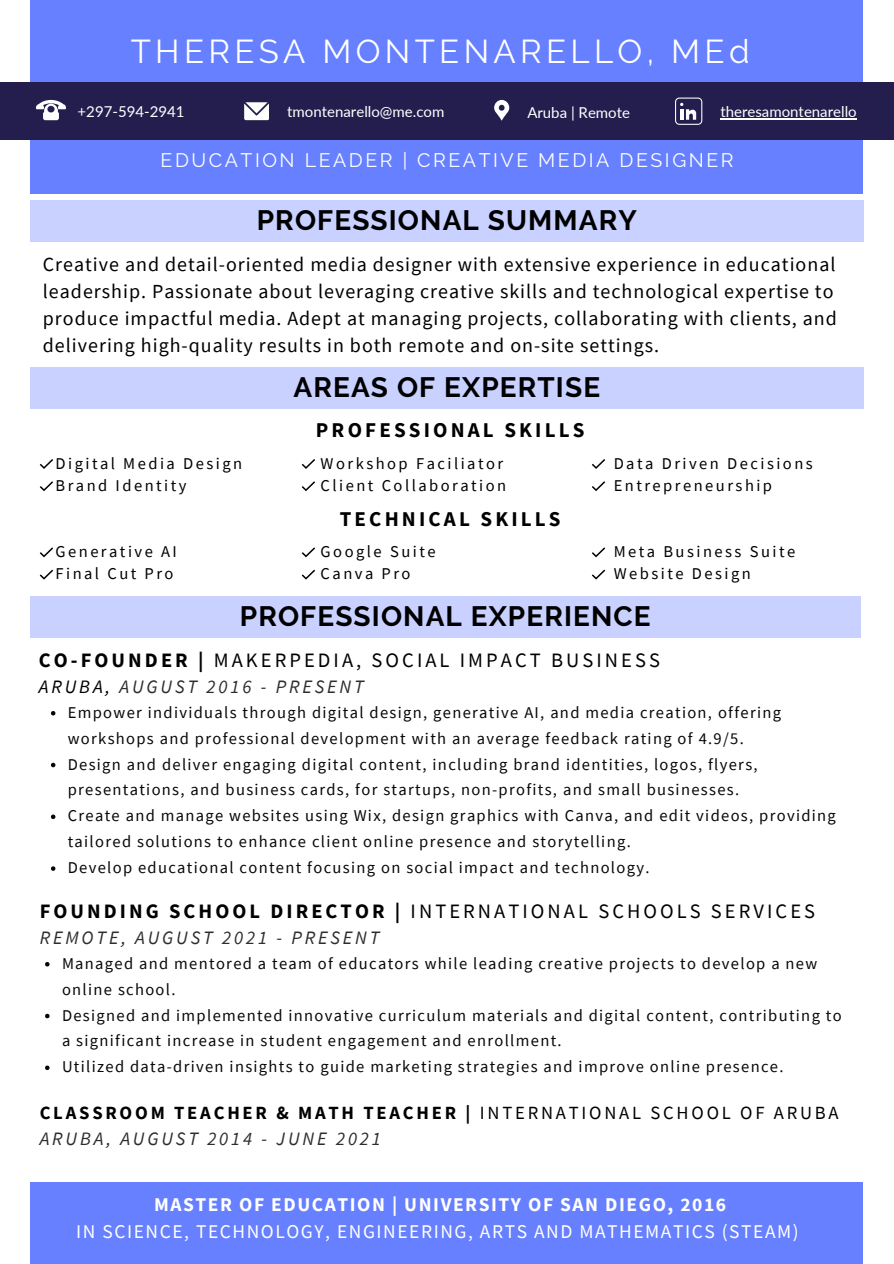
<style>
.page{position:relative;width:894px;height:1264px;background:#fff}
.page>*{position:absolute;margin:0;border:0;box-sizing:border-box;transform-origin:0 0}
.t1{font:33px "Raleway";letter-spacing:.13em;color:#fff}
.t2{font:700 27.9px "Raleway";letter-spacing:.04em;color:#000}
.t3{font:700 21px "Source Sans Pro";letter-spacing:.15em;color:#000}
.t4{font:20.4px "Source Sans Pro";letter-spacing:.15em;color:#000}
.t5{font:19.95px/27px "Source Sans Pro";letter-spacing:.05em;color:#000}
.t6{font:19.5px/27px "Source Sans Pro";letter-spacing:.08em;color:#fff;text-align:center}
.t7{font:19.5px "Raleway";letter-spacing:.13em;color:#fff}
.t8{font:italic 18.9px "Source Sans Pro";letter-spacing:.15em;color:#2d2d2d}
.t9{font:700 18.6px "Source Sans Pro";letter-spacing:.15em;color:#000}
.t10{font:16.5px/25.8px "Source Sans Pro";letter-spacing:.08em;color:#070707}
.t11{font:16.5px "Source Sans Pro";letter-spacing:.15em;color:#000}
.t12{font:15px "Lato";color:#fff}
.s1{font-weight:700}
.s2{color:#000}
.s3{font-weight:400}
</style>
<div class="page">
<div style="left:30px;top:0;width:833px;height:194px;background:#6680ff"></div>
<div style="left:0;top:82px;width:893px;height:57px;background:#241e4e"></div>
<svg style="left:36px;top:100px;width:30px;height:20px"></svg>
<svg style="left:244px;top:102px;width:25px;height:18px"></svg>
<svg style="left:494px;top:100px;width:15px;height:20px"></svg>
<svg style="left:675px;top:98px;width:26px;height:27px"></svg>
<svg style="left:40px;top:459px;width:13px;height:10px"></svg>
<svg style="left:40px;top:481px;width:13px;height:10px"></svg>
<svg style="left:301px;top:459px;width:14px;height:10px"></svg>
<svg style="left:301px;top:481px;width:14px;height:10px"></svg>
<svg style="left:591px;top:459px;width:14px;height:10px"></svg>
<svg style="left:592px;top:481px;width:13px;height:10px"></svg>
<svg style="left:40px;top:547px;width:13px;height:10px"></svg>
<svg style="left:40px;top:569px;width:13px;height:10px"></svg>
<svg style="left:301px;top:547px;width:14px;height:10px"></svg>
<svg style="left:301px;top:569px;width:14px;height:10px"></svg>
<svg style="left:591px;top:547px;width:14px;height:10px"></svg>
<svg style="left:591px;top:569px;width:14px;height:10px"></svg>
<div style="left:30px;top:200px;width:833px;height:42px;background:#c8d1ff"></div>
<hr style="left:720px;top:118px;width:136px;height:1px;background:#fff">
<div style="left:30px;top:367px;width:833px;height:41px;background:#c8d1ff"></div>
<div style="left:30px;top:596px;width:830px;height:41px;background:#c8d1ff"></div>
<svg style="left:51px;top:711px;width:4px;height:4px"></svg>
<svg style="left:51px;top:762px;width:4px;height:5px"></svg>
<svg style="left:51px;top:814px;width:4px;height:5px"></svg>
<svg style="left:51px;top:866px;width:4px;height:4px"></svg>
<svg style="left:45px;top:962px;width:5px;height:4px"></svg>
<svg style="left:45px;top:1013px;width:5px;height:5px"></svg>
<svg style="left:45px;top:1065px;width:5px;height:5px"></svg>
<div style="left:30px;top:1182px;width:833px;height:81px;background:#6680ff"></div>
<p class="t1" style="left:131px;top:32px;width:620px">THERESA MONTENARELLO, MEd</p>
<p class="t12" style="left:78px;top:102px;width:108px">+297-594-2941</p>
<p class="t12" style="left:287px;top:102px;width:158px">tmontenarello@me.com</p>
<p class="t12" style="left:527px;top:103px;width:104px">Aruba | Remote</p>
<p class="t12" style="left:720px;top:102px;width:138px">theresamontenarello</p>
<p class="t7" style="left:161px;top:149px;width:574px">EDUCATION LEADER | CREATIVE MEDIA DESIGNER</p>
<h2 class="t2" style="left:257px;top:204px;width:381px">PROFESSIONAL SUMMARY</h2>
<h3 class="t5" style="left:43px;top:250px;width:795px">Creative and detail-oriented media designer with extensive experience in educational leadership. Passionate about leveraging creative skills and technological expertise to produce impactful media. Adept at managing projects, collaborating with clients, and delivering high-quality results in both remote and on-site settings.</h3>
<p class="t2" style="left:293px;top:370px;width:308px">AREAS OF EXPERTISE</p>
<h1 class="t11" style="left:55px;top:452px;width:188px">Digital Media Design</h1>
<h4 class="t11" style="left:55px;top:475px;width:132px">Brand Identity</h4>
<p class="t11" style="left:55px;top:540px;width:123px">Generative AI</p>
<p class="t11" style="left:55px;top:563px;width:119px">Final Cut Pro</p>
<p class="t3" style="left:316px;top:416px;width:270px">PROFESSIONAL SKILLS</p>
<p class="t11" style="left:320px;top:452px;width:184px">Workshop Faciliator</p>
<p class="t11" style="left:320px;top:475px;width:187px">Client Collaboration</p>
<p class="t3" style="left:340px;top:505px;width:222px">TECHNICAL SKILLS</p>
<p class="t11" style="left:320px;top:540px;width:116px">Google Suite</p>
<p class="t11" style="left:320px;top:563px;width:91px">Canva Pro</p>
<p class="t11" style="left:613px;top:452px;width:200px">Data Driven Decisions</p>
<p class="t11" style="left:613px;top:475px;width:160px">Entrepreneurship</p>
<h2 class="t11" style="left:613px;top:540px;width:183px">Meta Business Suite</h2>
<h5 class="t11" style="left:613px;top:563px;width:139px">Website Design</h5>
<p class="t2" style="left:240px;top:599px;width:412px">PROFESSIONAL EXPERIENCE</p>
<p class="t4" style="left:39px;top:647px;width:622px"><span class="s1">CO-FOUNDER |</span> MAKERPEDIA, SOCIAL IMPACT BUSINESS</p>
<p class="t8" style="left:39px;top:674px;width:326px"><span class="s2">ARUBA,</span> AUGUST 2016 - PRESENT</p>
<p class="t10" style="left:68px;top:699px;width:714px">Empower individuals through digital design, generative AI, and media creation, offering workshops and professional development with an average feedback rating of 4.9/5.</p>
<h3 class="t10" style="left:68px;top:750px;width:691px">Design and deliver engaging digital content, including brand identities, logos, flyers, presentations, and business cards, for startups, non-profits, and small businesses.</h3>
<p class="t10" style="left:68px;top:802px;width:769px">Create and manage websites using Wix, design graphics with Canva, and edit videos, providing tailored solutions to enhance client online presence and storytelling.</p>
<p class="t10" style="left:68px;top:854px;width:583px">Develop educational content focusing on social impact and technology.</p>
<p class="t4" style="left:40px;top:897px;width:776px"><span class="s1">FOUNDING SCHOOL DIRECTOR |</span> INTERNATIONAL SCHOOLS SERVICES</p>
<p class="t8" style="left:40px;top:925px;width:341px">REMOTE, AUGUST 2021 - PRESENT</p>
<p class="t10" style="left:62px;top:950px;width:756px">Managed and mentored a team of educators while leading creative projects to develop a new online school.</p>
<p class="t10" style="left:62px;top:1001px;width:781px">Designed and implemented innovative curriculum materials and digital content, contributing to a significant increase in student engagement and enrollment.</p>
<p class="t10" style="left:62px;top:1053px;width:722px">Utilized data-driven insights to guide marketing strategies and improve online presence.</p>
<p class="t9" style="left:40px;top:1100px;width:800px">CLASSROOM TEACHER &amp; MATH TEACHER | <span class="s3">INTERNATIONAL SCHOOL OF ARUBA</span></p>
<p class="t8" style="left:40px;top:1126px;width:342px">ARUBA, AUGUST 2014 - JUNE 2021</p>
<p class="t6" style="left:76px;top:1190px;width:723px"><span class="s1">MASTER OF EDUCATION | UNIVERSITY OF SAN DIEGO, 2016<br></span>IN SCIENCE, TECHNOLOGY, ENGINEERING, ARTS AND MATHEMATICS (STEAM)</p>
</div>
